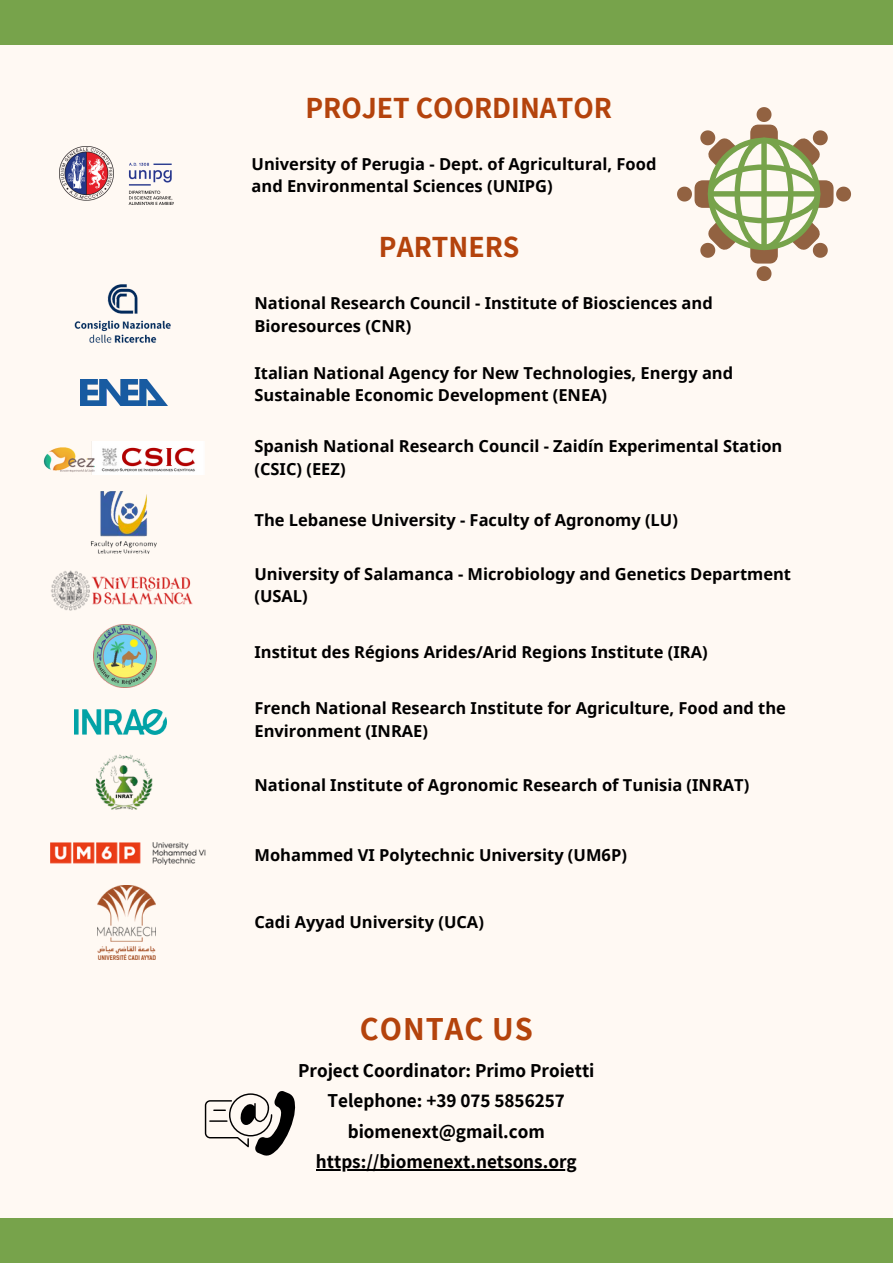
<style>
.page{position:relative;width:893px;height:1264px;background:#fff}
.page>*{position:absolute;margin:0;border:0;box-sizing:border-box;transform-origin:0 0}
.t1{font:700 32.7px "Assistant";letter-spacing:.035em;color:#b4430c}
.t2{font:700 30px "Assistant";color:#b4430c}
.t3{font:700 19.2px "Assistant";color:#000}
.t4{font:700 16.5px/22.5px "Noto Sans";color:#000}
</style>
<div class="page">
<div style="left:0;top:0;width:892px;height:1262px;background:#fff9f3"></div>
<div style="left:0;top:1217px;width:892px;height:45px;background:#77a34b"></div>
<div style="left:0;top:0;width:892px;height:44px;background:#77a34b"></div>
<img style="left:60px;top:146px;width:113px;height:58px">
<img style="left:51px;top:570px;width:142px;height:40px">
<img style="left:97px;top:885px;width:59px;height:74px">
<img style="left:43px;top:442px;width:160px;height:32px">
<img style="left:50px;top:842px;width:156px;height:22px">
<img style="left:91px;top:491px;width:66px;height:62px">
<img style="left:80px;top:379px;width:87px;height:26px">
<img style="left:74px;top:284px;width:97px;height:59px">
<img style="left:95px;top:754px;width:58px;height:56px">
<img style="left:75px;top:710px;width:92px;height:24px">
<img style="left:93px;top:624px;width:63px;height:63px">
<svg style="left:677px;top:107px;width:174px;height:174px"></svg>
<div style="left:761px;top:138px;width:5px;height:112px;background:#77a34b;border-radius:3px"></div>
<div style="left:707px;top:191px;width:113px;height:6px;background:#77a34b;border-radius:3px"></div>
<svg style="left:205px;top:1091px;width:91px;height:64px"></svg>
<hr style="left:316px;top:1169px;width:260px;height:1px;background:#000">
<p class="t2" style="left:305px;top:87px;width:308px">PROJET COORDINATOR</p>
<p class="t4" style="left:251px;top:152px;width:406px">University of Perugia - Dept. of Agricultural, Food and Environmental Sciences (UNIPG)</p>
<p class="t2" style="left:379px;top:227px;width:142px">PARTNERS</p>
<p class="t4" style="left:254px;top:291px;width:460px">National Research Council - Institute of Biosciences and<br>Bioresources (CNR)</p>
<p class="t4" style="left:254px;top:361px;width:480px">Italian National Agency for New Technologies, Energy and<br>Sustainable Economic Development (ENEA)</p>
<p class="t4" style="left:254px;top:434px;width:529px">Spanish National Research Council - Zaidín Experimental Station (CSIC) (EEZ)</p>
<p class="t4" style="left:254px;top:508px;width:425px">The Lebanese University - Faculty of Agronomy (LU)</p>
<p class="t4" style="left:254px;top:562px;width:538px">University of Salamanca - Microbiology and Genetics Department (USAL)</p>
<p class="t4" style="left:254px;top:640px;width:454px">Institut des Régions Arides/Arid Regions Institute (IRA)</p>
<p class="t4" style="left:254px;top:696px;width:533px">French National Research Institute for Agriculture, Food and the<br>Environment (INRAE)</p>
<p class="t4" style="left:254px;top:773px;width:496px">National Institute of Agronomic Research of Tunisia (INRAT)</p>
<p class="t4" style="left:254px;top:843px;width:374px">Mohammed VI Polytechnic University (UM6P)</p>
<p class="t4" style="left:254px;top:910px;width:231px">Cadi Ayyad University (UCA)</p>
<p class="t1" style="left:359px;top:1006px;width:175px">CONTAC US</p>
<p class="t3" style="left:298px;top:1057px;width:298px">Project Coordinator: Primo Proietti</p>
<p class="t3" style="left:327px;top:1087px;width:239px">Telephone: +39 075 5856257</p>
<p class="t3" style="left:347px;top:1117px;width:199px">biomenext@gmail.com</p>
<p class="t3" style="left:316px;top:1148px;width:262px">https://biomenext.netsons.org</p>
</div>
